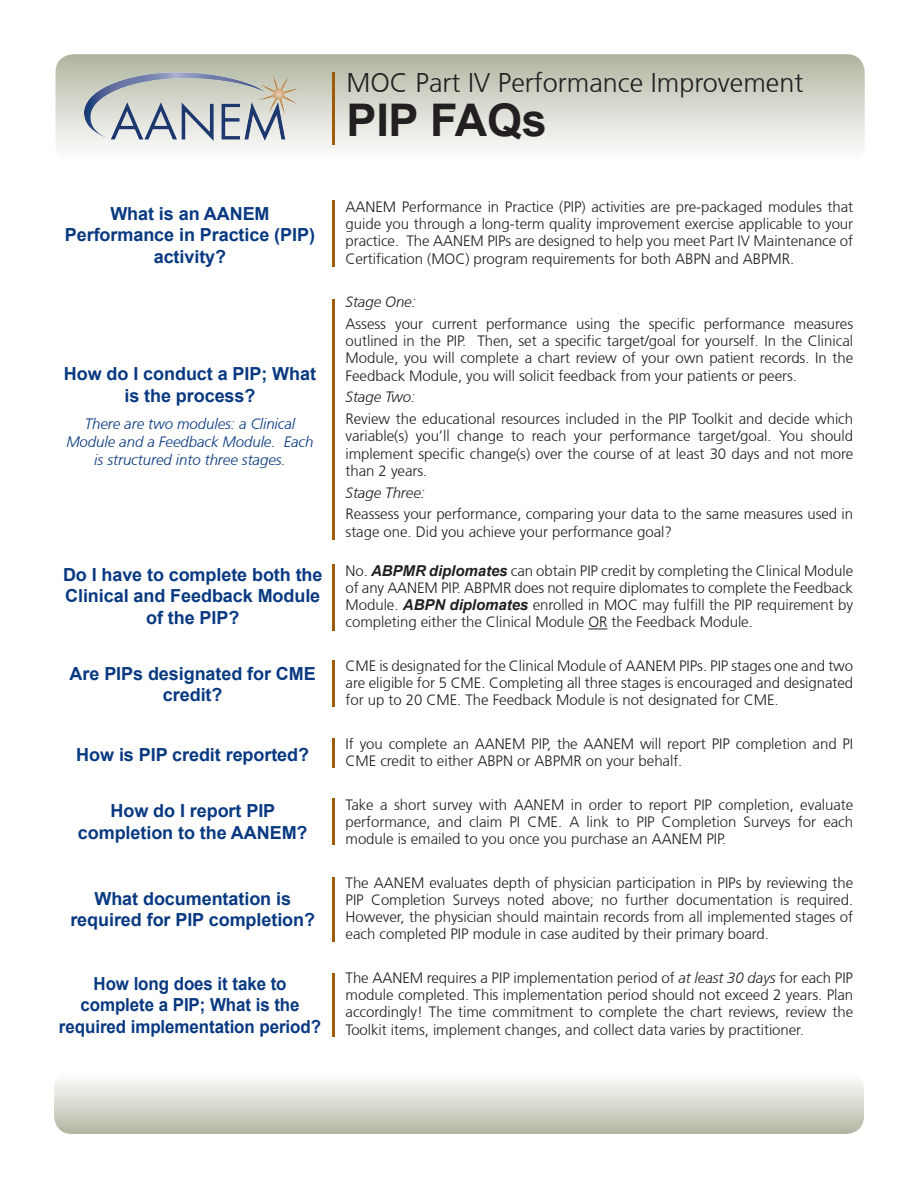
<style>
.page{position:relative;width:918px;height:1188px;background:#fff}
.page>*{position:absolute;margin:0;border:0;box-sizing:border-box;transform-origin:0 0}
.t1{font:700 45px "Arial";letter-spacing:-.005em;color:#231f20}
.t2{font:300 27px "Articulate";color:#231f20}
.t3{font:700 18px/21.6px "Arial";letter-spacing:-.005em;color:#083981;text-align:center}
.t4{font:700 18px/21.6px "Arial";letter-spacing:-.005em;color:#083981;text-align:center;scale:.94 1}
.t5{font:300 15px/17.2px "Articulate";letter-spacing:-.005em;color:#231f20;text-align:justify}
.t6{font:italic 300 15px/18px "Articulate";letter-spacing:-.005em;color:#083981;text-align:center}
.t7{font:italic 300 15px "Articulate";letter-spacing:-.005em;color:#231f20}
.s1{font-family:"Arial";font-weight:700;font-style:italic}
.s2{font-style:italic}
</style>
<div class="page">
<div style="left:54px;top:1070px;width:810px;height:64px;background:linear-gradient(to bottom,#fff,#b3b8a4);border-radius:18px"></div>
<svg style="left:588px;top:629px;width:19px;height:1px"></svg>
<svg style="left:332px;top:564px;width:3px;height:67px"></svg>
<div style="left:56px;top:54px;width:809px;height:109px;background:linear-gradient(to bottom,#b0b5a0,#fff);border-radius:18px"></div>
<svg style="left:332px;top:660px;width:3px;height:46px"></svg>
<svg style="left:332px;top:201px;width:3px;height:66px"></svg>
<img style="left:85px;top:72px;width:216px;height:70px">
<svg style="left:332px;top:299px;width:3px;height:241px"></svg>
<svg style="left:332px;top:738px;width:3px;height:29px"></svg>
<svg style="left:332px;top:973px;width:3px;height:64px"></svg>
<svg style="left:332px;top:877px;width:3px;height:65px"></svg>
<svg style="left:332px;top:799px;width:3px;height:46px"></svg>
<svg style="left:332px;top:72px;width:3px;height:72px"></svg>
<h2 class="t2" style="left:346px;top:68px;width:458px">MOC Part IV Performance Improvement</h2>
<h1 class="t1" style="left:346px;top:90px;width:202px">PIP FAQs</h1>
<p class="t3" style="left:65px;top:203px;width:252px">What is an AANEM<br>Performance in Practice (PIP) activity?</p>
<p class="t3" style="left:64px;top:363px;width:254px">How do I conduct a PIP; What is the process?</p>
<p class="t6" style="left:66px;top:414px;width:249px">There are two modules: a Clinical<br>Module and a Feedback Module. Each is structured into three stages.</p>
<p class="t3" style="left:63px;top:564px;width:261px">Do I have to complete both the<br>Clinical and Feedback Module of the PIP?</p>
<p class="t3" style="left:70px;top:663px;width:248px">Are PIPs designated for CME credit?</p>
<p class="t3" style="left:76px;top:744px;width:234px">How is PIP credit reported?</p>
<p class="t3" style="left:78px;top:801px;width:231px">How do I report PIP completion to the AANEM?</p>
<p class="t3" style="left:70px;top:888px;width:246px">What documentation is required for PIP completion?</p>
<p class="t4" style="left:59px;top:973px;width:280px">How long does it take to complete a PIP; What is the required implementation period?</p>
<p class="t5" style="left:346px;top:198px;width:509px">AANEM Performance in Practice (PIP) activities are pre-packaged modules that guide you through a long-term quality improvement exercise applicable to your practice. The AANEM PIPs are designed to help you meet Part IV Maintenance of Certification (MOC) program requirements for both ABPN and ABPMR.</p>
<p class="t7" style="left:346px;top:293px;width:72px">Stage One:</p>
<p class="t5" style="left:346px;top:315px;width:509px">Assess your current performance using the specific performance measures outlined in the PIP. Then, set a specific target/goal for yourself. In the Clinical Module, you will complete a chart review of your own patient records. In the Feedback Module, you will solicit feedback from your patients or peers.</p>
<p class="t7" style="left:346px;top:389px;width:71px">Stage Two:</p>
<p class="t5" style="left:346px;top:410px;width:509px">Review the educational resources included in the PIP Toolkit and decide which variable(s) you’ll change to reach your performance target/goal. You should implement specific change(s) over the course of at least 30 days and not more than 2 years.</p>
<p class="t7" style="left:346px;top:484px;width:81px">Stage Three:</p>
<p class="t5" style="left:346px;top:506px;width:509px">Reassess your performance, comparing your data to the same measures used in stage one. Did you achieve your performance goal?</p>
<p class="t5" style="left:346px;top:562px;width:509px">No. <span class="s1">ABPMR diplomates</span> can obtain PIP credit by completing the Clinical Module of any AANEM PIP. ABPMR does not require diplomates to complete the Feedback Module. <span class="s1">ABPN diplomates</span> enrolled in MOC may fulfill the PIP requirement by completing either the Clinical Module OR the Feedback Module.</p>
<p class="t5" style="left:346px;top:657px;width:509px">CME is designated for the Clinical Module of AANEM PIPs. PIP stages one and two are eligible for 5 CME. Completing all three stages is encouraged and designated for up to 20 CME. The Feedback Module is not designated for CME.</p>
<p class="t5" style="left:346px;top:735px;width:509px">If you complete an AANEM PIP, the AANEM will report PIP completion and PI<br>CME credit to either ABPN or ABPMR on your behalf.</p>
<p class="t5" style="left:346px;top:796px;width:509px">Take a short survey with AANEM in order to report PIP completion, evaluate performance, and claim PI CME. A link to PIP Completion Surveys for each module is emailed to you once you purchase an AANEM PIP.</p>
<p class="t5" style="left:346px;top:874px;width:509px">The AANEM evaluates depth of physician participation in PIPs by reviewing the PIP Completion Surveys noted above; no further documentation is required.<br>However, the physician should maintain records from all implemented stages of each completed PIP module in case audited by their primary board.</p>
<p class="t5" style="left:346px;top:969px;width:509px">The AANEM requires a PIP implementation period of <span class="s2">at least 30 days</span> for each PIP module completed. This implementation period should not exceed 2 years. Plan accordingly! The time commitment to complete the chart reviews, review the Toolkit items, implement changes, and collect data varies by practitioner.</p>
</div>
